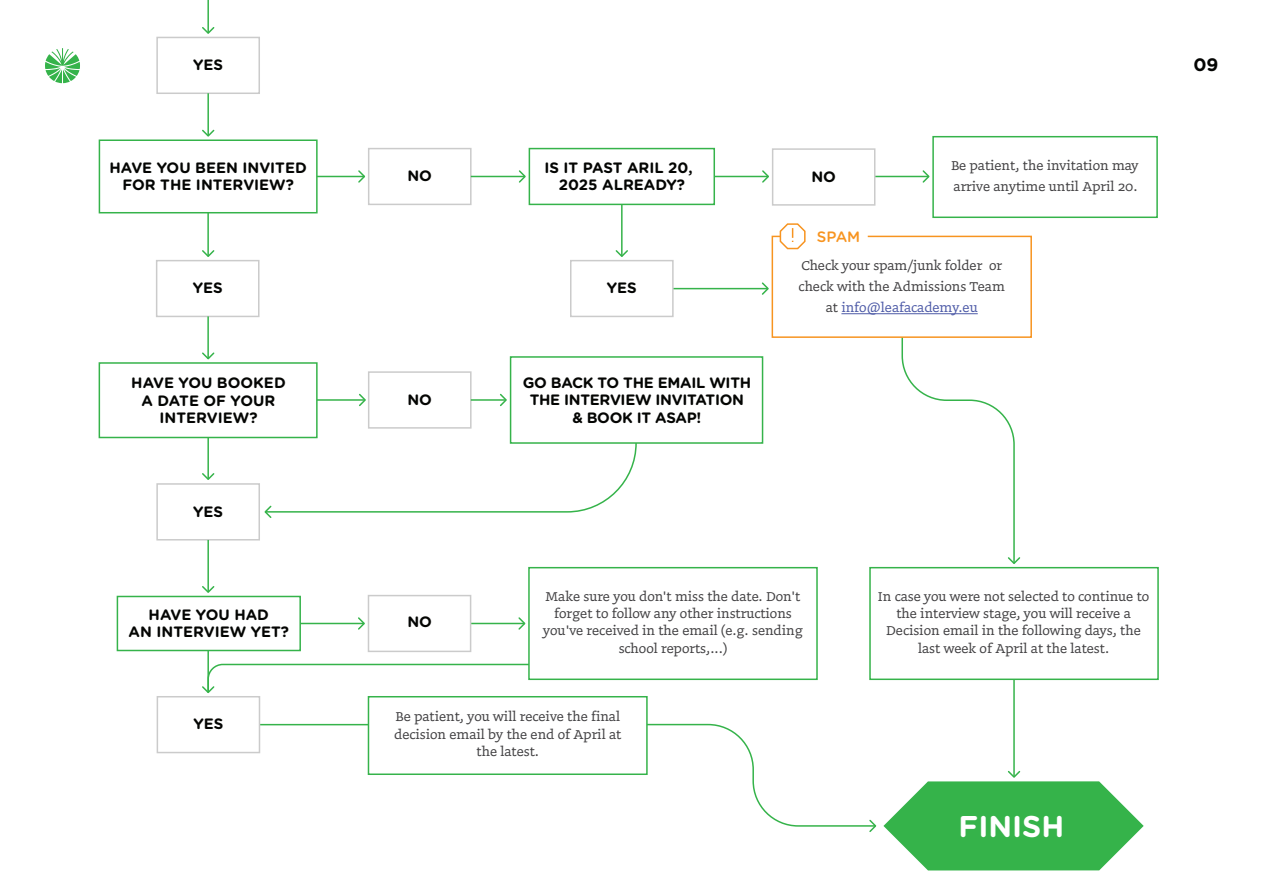
<style>
.page{position:relative;width:1263px;height:893px;background:#fff}
.page>*{position:absolute;margin:0;border:0;box-sizing:border-box;transform-origin:0 0}
.t1{font:700 30px "Gotham Rounded";color:#fff}
.t2{font:700 18px "Gotham Rounded";color:#040503}
.t3{font:15px/17.4px "Doko";color:#414042;text-align:center}
.t4{font:700 15px/17.4px "Gotham Rounded";color:#040503;text-align:center}
.t5{font:700 15px/17.4px "Gotham Rounded";letter-spacing:-.02em;color:#040503;text-align:center}
.t6{font:500 15px "Gotham Rounded";color:#f79420}
.s1{color:#4d5aa7}
</style>
<div class="page">
<div style="left:156px;top:37px;width:104px;height:57px;border:2px solid #cbcbcb"></div>
<div style="left:99px;top:139px;width:219px;height:74px;border:2px solid #35b34a"></div>
<div style="left:99px;top:362px;width:219px;height:76px;border:2px solid #35b34a"></div>
<div style="left:117px;top:596px;width:184px;height:55px;border:2px solid #35b34a"></div>
<div style="left:510px;top:356px;width:253px;height:88px;border:2px solid #35b34a"></div>
<div style="left:529px;top:148px;width:186px;height:57px;border:2px solid #35b34a"></div>
<div style="left:528px;top:567px;width:290px;height:113px;border:2px solid #35b34a"></div>
<div style="left:869px;top:567px;width:290px;height:113px;border:2px solid #35b34a"></div>
<div style="left:368px;top:696px;width:280px;height:79px;border:2px solid #35b34a"></div>
<hr style="left:673px;top:288px;width:95px;height:1px;background:#35b34a">
<hr style="left:875px;top:176px;width:54px;height:1px;background:#35b34a">
<hr style="left:714px;top:176px;width:54px;height:1px;background:#35b34a">
<div style="left:368px;top:148px;width:103px;height:57px;border:2px solid #cbcbcb"></div>
<hr style="left:471px;top:176px;width:54px;height:1px;background:#35b34a">
<hr style="left:317px;top:176px;width:47px;height:1px;background:#35b34a">
<div style="left:368px;top:371px;width:103px;height:58px;border:2px solid #cbcbcb"></div>
<hr style="left:317px;top:399px;width:48px;height:2px;background:#35b34a">
<hr style="left:259px;top:724px;width:110px;height:1px;background:#35b34a">
<hr style="left:471px;top:399px;width:35px;height:2px;background:#35b34a">
<hr style="left:300px;top:623px;width:64px;height:1px;background:#35b34a">
<hr style="left:471px;top:623px;width:54px;height:1px;background:#35b34a">
<div style="left:932px;top:136px;width:226px;height:82px;border:2px solid #35b34a"></div>
<hr style="left:207px;top:93px;width:2px;height:43px;background:#35b34a">
<div style="left:156px;top:260px;width:103px;height:57px;border:2px solid #cbcbcb"></div>
<hr style="left:207px;top:316px;width:2px;height:43px;background:#35b34a">
<hr style="left:207px;top:213px;width:2px;height:43px;background:#35b34a">
<div style="left:570px;top:260px;width:104px;height:57px;border:2px solid #cbcbcb"></div>
<hr style="left:621px;top:205px;width:1px;height:51px;background:#35b34a">
<div style="left:156px;top:483px;width:104px;height:57px;border:2px solid #cbcbcb"></div>
<div style="left:157px;top:696px;width:103px;height:57px;border:2px solid #cbcbcb"></div>
<hr style="left:207px;top:437px;width:2px;height:42px;background:#35b34a">
<hr style="left:207px;top:540px;width:2px;height:52px;background:#35b34a">
<hr style="left:207px;top:0;width:2px;height:33px;background:#35b34a">
<hr style="left:207px;top:650px;width:2px;height:42px;background:#35b34a">
<hr style="left:1013px;top:679px;width:2px;height:98px;background:#35b34a">
<svg style="left:45px;top:48px;width:35px;height:35px"></svg>
<svg style="left:202px;top:26px;width:13px;height:8px"></svg>
<svg style="left:202px;top:128px;width:13px;height:9px"></svg>
<svg style="left:202px;top:249px;width:13px;height:8px"></svg>
<svg style="left:615px;top:249px;width:13px;height:8px"></svg>
<svg style="left:202px;top:351px;width:13px;height:9px"></svg>
<svg style="left:202px;top:472px;width:13px;height:8px"></svg>
<svg style="left:264px;top:441px;width:373px;height:77px"></svg>
<svg style="left:202px;top:585px;width:13px;height:8px"></svg>
<svg style="left:202px;top:663px;width:328px;height:30px"></svg>
<svg style="left:357px;top:170px;width:8px;height:13px"></svg>
<svg style="left:517px;top:170px;width:9px;height:13px"></svg>
<svg style="left:498px;top:393px;width:9px;height:14px"></svg>
<svg style="left:357px;top:393px;width:9px;height:14px"></svg>
<svg style="left:357px;top:617px;width:8px;height:13px"></svg>
<svg style="left:517px;top:617px;width:9px;height:13px"></svg>
<svg style="left:761px;top:170px;width:8px;height:13px"></svg>
<svg style="left:645px;top:723px;width:499px;height:147px"></svg>
<svg style="left:921px;top:170px;width:9px;height:13px"></svg>
<div style="left:772px;top:148px;width:103px;height:58px;border:2px solid #cbcbcb"></div>
<div style="left:368px;top:595px;width:103px;height:57px;border:2px solid #cbcbcb"></div>
<svg style="left:760px;top:223px;width:272px;height:341px"></svg>
<p class="t4" style="left:193px;top:56px;width:31px">YES</p>
<p class="t4" style="left:109px;top:158px;width:199px">HAVE YOU BEEN INVITED<br>FOR THE INTERVIEW?</p>
<p class="t4" style="left:544px;top:158px;width:150px">IS IT PAST ARIL 20,<br>2025 ALREADY?</p>
<p class="t4" style="left:407px;top:167px;width:26px">NO</p>
<p class="t4" style="left:811px;top:167px;width:26px">NO</p>
<p class="t6" style="left:817px;top:226px;width:45px">SPAM</p>
<p class="t3" style="left:951px;top:154px;width:189px;line-height:21px;text-align:left">Be patient, the invitation may arrive anytime until April 20.</p>
<p class="t4" style="left:193px;top:279px;width:31px">YES</p>
<p class="t4" style="left:607px;top:279px;width:31px">YES</p>
<p class="t4" style="left:131px;top:373px;width:156px">HAVE YOU BOOKED<br>A DATE OF YOUR<br>INTERVIEW?</p>
<p class="t4" style="left:193px;top:502px;width:31px">YES</p>
<p class="t4" style="left:407px;top:390px;width:26px">NO</p>
<p class="t5" style="left:523px;top:373px;width:230px">GO BACK TO THE EMAIL WITH<br>THE INTERVIEW INVITATION &amp; BOOK IT ASAP!</p>
<p class="t3" style="left:799px;top:255px;width:208px;line-height:21px">Check your spam/junk folder or check with the Admissions Team at <span class="s1">info@leafacademy.eu</span></p>
<p class="t4" style="left:129px;top:605px;width:162px">HAVE YOU HAD<br>AN INTERVIEW YET?</p>
<p class="t4" style="left:193px;top:715px;width:31px">YES</p>
<p class="t4" style="left:407px;top:613px;width:26px">NO</p>
<p class="t3" style="left:543px;top:587px;width:261px">Make sure you don't miss the date. Don't forget to follow any other instructions you've received in the email (e.g. sending school reports,...)</p>
<p class="t3" style="left:394px;top:708px;width:229px">Be patient, you will receive the final decision email by the end of April at the latest.</p>
<p class="t3" style="left:878px;top:587px;width:273px">In case you were not selected to continue to the interview stage, you will receive a Decision email in the following days, the last week of April at the latest.</p>
<h1 class="t1" style="left:959px;top:804px;width:107px">FINISH</h1>
<p class="t2" style="left:1193px;top:51px;width:27px">09</p>
</div>
